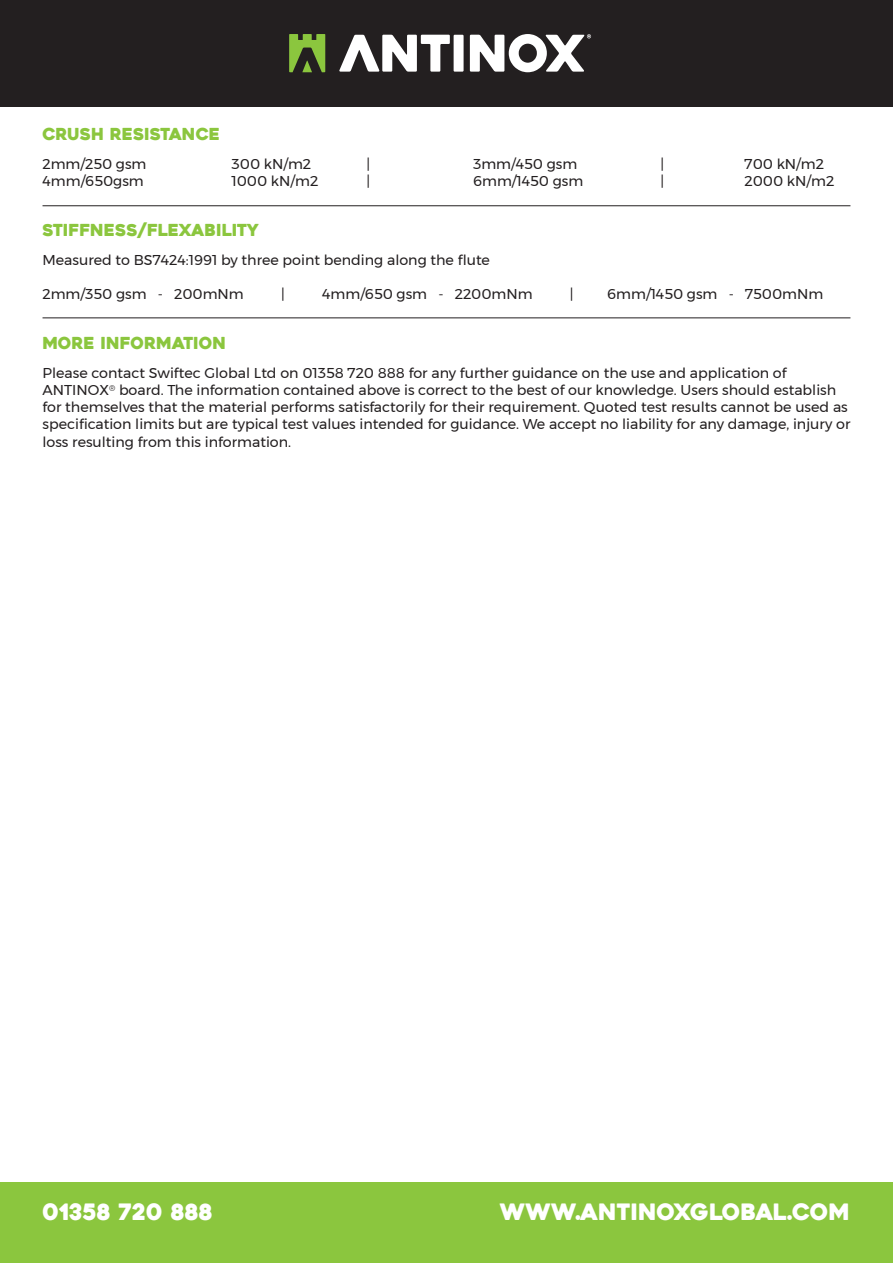
<style>
.page{position:relative;width:893px;height:1263px;background:#fff}
.page>*{position:absolute;margin:0;border:0;box-sizing:border-box;transform-origin:0 0}
.t1{font:22.5px "Heavitas";color:#fff}
.t2{font:16.5px "Heavitas";color:#8bc63e}
.t3{font:14.25px/17.1px "Montserrat";color:#231f20}
</style>
<div class="page">
<div style="left:0;top:0;width:893px;height:106px;background:#231f20"></div>
<svg style="left:289px;top:34px;width:36px;height:38px"></svg>
<svg style="left:339px;top:34px;width:252px;height:38px"></svg>
<div style="left:0;top:1182px;width:893px;height:81px;background:#8bc63e"></div>
<hr style="left:43px;top:205px;width:807px;height:1px;background:#231f20">
<hr style="left:43px;top:317px;width:807px;height:1px;background:#231f20">
<p class="t2" style="left:43px;top:124px;width:179px">CRUSH RESISTANCE</p>
<p class="t3" style="left:43px;top:155px;width:105px">2mm/250 gsm</p>
<p class="t3" style="left:232px;top:155px;width:81px">300 kN/m2</p>
<p class="t3" style="left:367px;top:155px;width:5px">|</p>
<p class="t3" style="left:473px;top:155px;width:106px">3mm/450 gsm</p>
<p class="t3" style="left:661px;top:155px;width:5px">|</p>
<p class="t3" style="left:745px;top:155px;width:81px">700 kN/m2</p>
<p class="t3" style="left:43px;top:172px;width:103px">4mm/650gsm</p>
<p class="t3" style="left:232px;top:172px;width:88px">1000 kN/m2</p>
<p class="t3" style="left:367px;top:172px;width:5px">|</p>
<p class="t3" style="left:473px;top:172px;width:112px">6mm/1450 gsm</p>
<p class="t3" style="left:661px;top:172px;width:5px">|</p>
<p class="t3" style="left:745px;top:172px;width:91px">2000 kN/m2</p>
<p class="t2" style="left:43px;top:220px;width:218px">STIFFNESS/FLEXABILITY</p>
<p class="t3" style="left:43px;top:251px;width:449px">Measured to BS7424:1991 by three point bending along the flute</p>
<p class="t3" style="left:43px;top:285px;width:203px">2mm/350 gsm - 200mNm</p>
<p class="t3" style="left:281px;top:285px;width:5px">|</p>
<p class="t3" style="left:322px;top:285px;width:212px">4mm/650 gsm - 2200mNm</p>
<p class="t3" style="left:570px;top:285px;width:5px">|</p>
<p class="t3" style="left:607px;top:285px;width:218px">6mm/1450 gsm - 7500mNm</p>
<p class="t2" style="left:43px;top:333px;width:185px">MORE INFORMATION</p>
<p class="t3" style="left:43px;top:364px;width:809px">Please contact Swiftec Global Ltd on 01358 720 888 for any further guidance on the use and application of ANTINOX<sup>®</sup> board. The information contained above is correct to the best of our knowledge. Users should establish for themselves that the material performs satisfactorily for their requirement. Quoted test results cannot be used as specification limits but are typical test values intended for guidance. We accept no liability for any damage, injury or loss resulting from this information.</p>
<p class="t1" style="left:43px;top:1198px;width:172px">01358 720 888</p>
<p class="t1" style="left:500px;top:1198px;width:352px">WWW.ANTINOXGLOBAL.COM</p>
</div>
